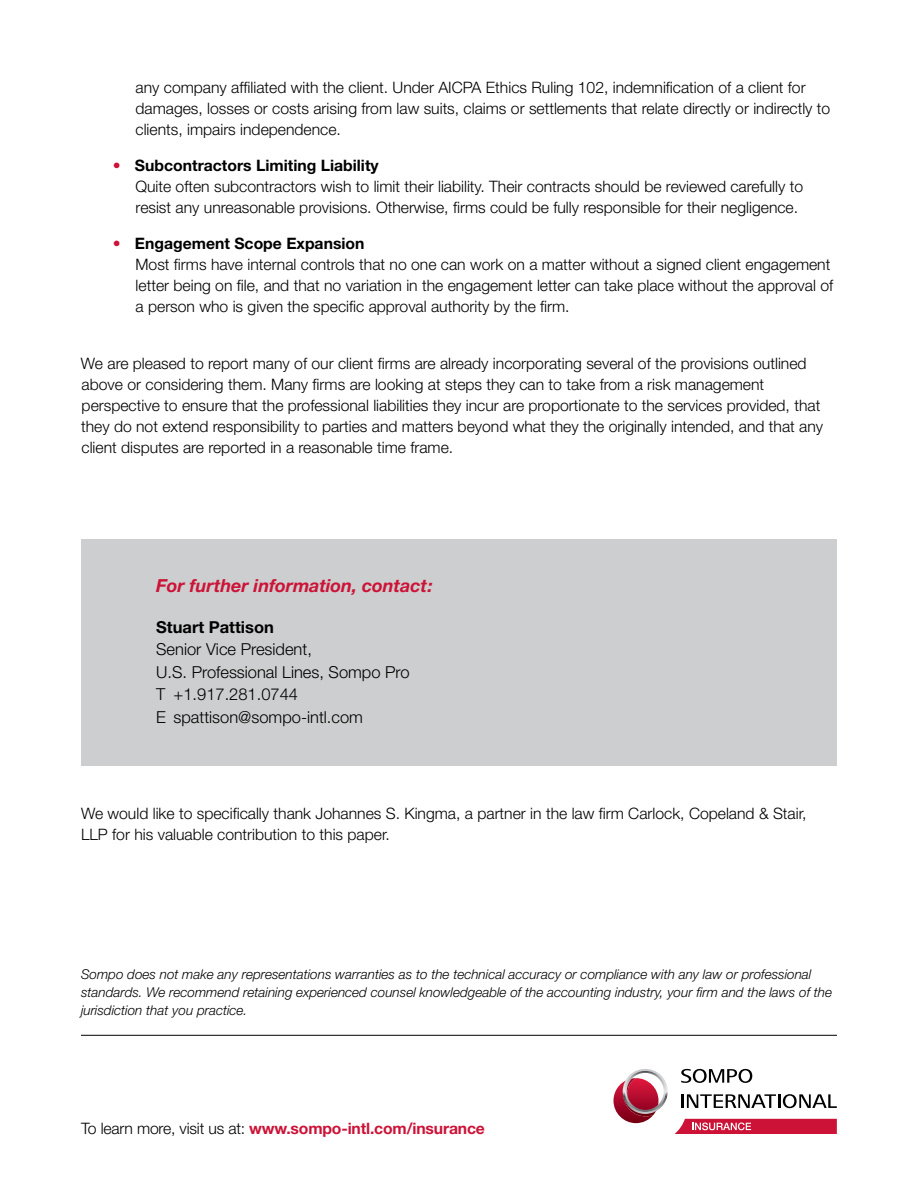
<style>
.page{position:relative;width:918px;height:1188px;background:#fff}
.page>*{position:absolute;margin:0;border:0;box-sizing:border-box;transform-origin:0 0}
.t1{font:italic 700 18px "Helvetica Neue";letter-spacing:-.005em;color:#cc1337}
.t2{font:300 16.5px/22.5px "Helvetica Neue";color:#000}
.t3{font:700 16.5px "Helvetica Neue";color:#000}
.t4{font:300 15.75px/21px "Helvetica Neue";color:#000}
.t5{font:700 15.75px "Helvetica Neue";letter-spacing:-.01em;color:#cc1337}
.t6{font:italic 300 13.5px/18px "Helvetica Neue";color:#000}
.s1{color:#cc1337}
.s2{font-weight:700}
.s3{font-weight:300;color:#000}
</style>
<div class="page">
<hr style="left:81px;top:1035px;width:756px;height:1px;background:#000">
<svg style="left:681px;top:1069px;width:71px;height:14px"></svg>
<hr style="left:681px;top:1094px;width:3px;height:14px;background:#000">
<svg style="left:687px;top:1094px;width:150px;height:14px"></svg>
<svg style="left:675px;top:1119px;width:162px;height:15px;background:#d12e4e"></svg>
<svg style="left:613px;top:1069px;width:55px;height:54px"></svg>
<div style="left:81px;top:540px;width:756px;height:226px;background:#cccecf"></div>
<p class="t4" style="left:135px;top:77px;width:696px">any company affiliated with the client. Under AICPA Ethics Ruling 102, indemnification of a client for damages, losses or costs arising from law suits, claims or settlements that relate directly or indirectly to clients, impairs independence.</p>
<p class="t4" style="left:135px;top:155px;width:669px;text-indent:-22px"><span class="s1">•</span> <span class="s2">Subcontractors Limiting Liability<br></span>Quite often subcontractors wish to limit their liability. Their contracts should be reviewed carefully to resist any unreasonable provisions. Otherwise, firms could be fully responsible for their negligence.</p>
<p class="t4" style="left:135px;top:233px;width:699px;text-indent:-23px"><span class="s1">•</span> <span class="s2">Engagement Scope Expansion<br></span>Most firms have internal controls that no one can work on a matter without a signed client engagement letter being on file, and that no variation in the engagement letter can take place without the approval of a person who is given the specific approval authority by the firm.</p>
<p class="t4" style="left:81px;top:352px;width:744px">We are pleased to report many of our client firms are already incorporating several of the provisions outlined above or considering them. Many firms are looking at steps they can to take from a risk management perspective to ensure that the professional liabilities they incur are proportionate to the services provided, that they do not extend responsibility to parties and matters beyond what they the originally intended, and that any client disputes are reported in a reasonable time frame.</p>
<p class="t1" style="left:156px;top:574px;width:278px">For further information, contact:</p>
<p class="t3" style="left:156px;top:617px;width:119px">Stuart Pattison</p>
<p class="t2" style="left:156px;top:638px;width:255px">Senior Vice President,<br>U.S. Professional Lines, Sompo Pro<br>T +1.917.281.0744<br>E spattison@sompo-intl.com</p>
<p class="t4" style="left:81px;top:803px;width:727px">We would like to specifically thank Johannes S. Kingma, a partner in the law firm Carlock, Copeland &amp; Stair,<br>LLP for his valuable contribution to this paper.</p>
<p class="t6" style="left:81px;top:965px;width:753px">Sompo does not make any representations warranties as to the technical accuracy or compliance with any law or professional standards. We recommend retaining experienced counsel knowledgeable of the accounting industry, your firm and the laws of the jurisdiction that you practice.</p>
<p class="t5" style="left:81px;top:1119px;width:405px"><span class="s3">To learn more, visit us at:</span> www.sompo-intl.com/insurance</p>
</div>
